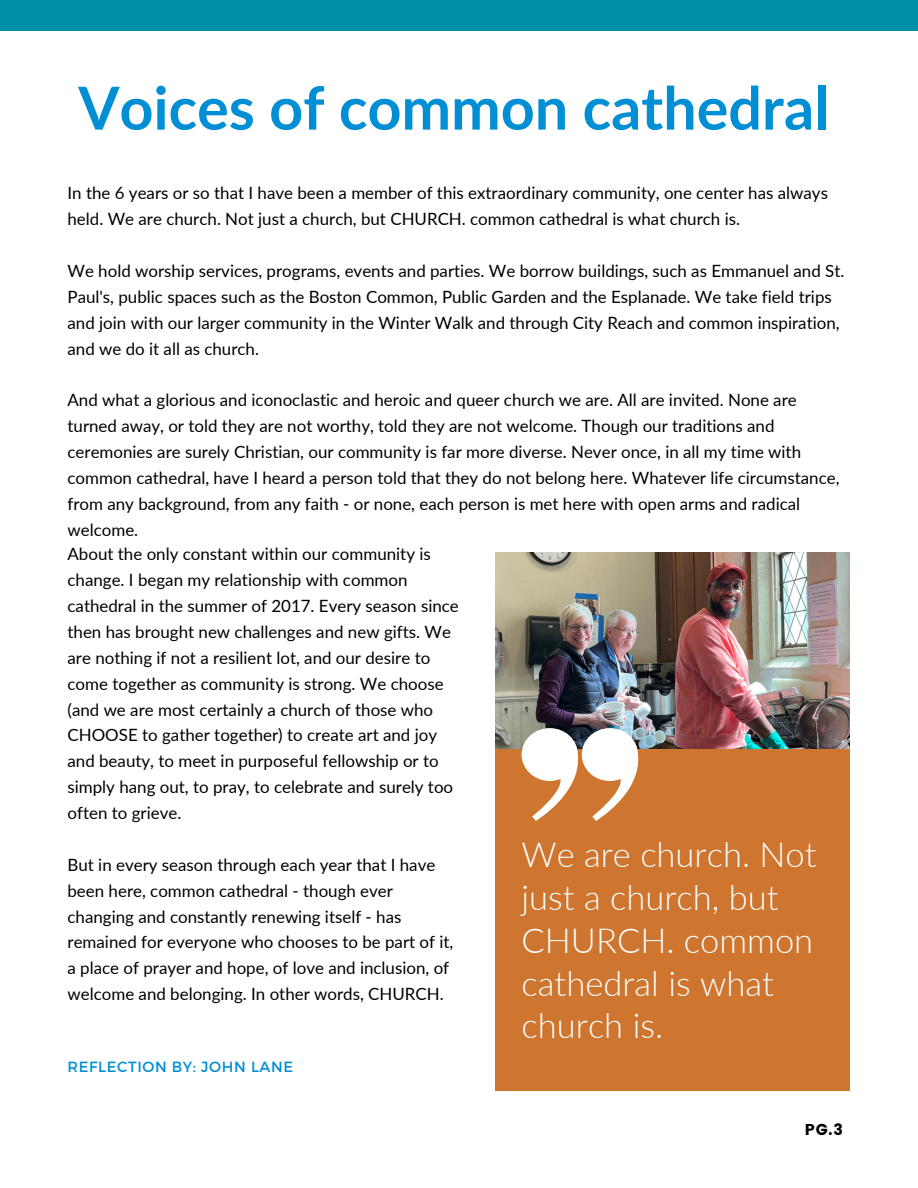
<style>
.page{position:relative;width:918px;height:1188px;background:#fff}
.page>*{position:absolute;margin:0;border:0;box-sizing:border-box;transform-origin:0 0}
.t1{font:700 59.25px "Lato";color:#008ed4}
.t2{font:300 34.5px/42.8px "Lato";color:#fff}
.t3{font:16.95px/25.8px "Lato";color:#000}
.t4{font:15.75px "Poppins";color:#000}
.t5{font:14.7px "Montserrat";letter-spacing:.045em;color:#008ed4}
</style>
<div class="page">
<div style="left:0;top:0;width:918px;height:31px;background:#008fa9"></div>
<div style="left:495px;top:740px;width:355px;height:350px;background:#ce752f"></div>
<img style="left:495px;top:553px;width:355px;height:196px">
<svg style="left:522px;top:728px;width:120px;height:93px"></svg>
<p class="t1" style="left:78px;top:71px;width:752px">Voices of common cathedral</p>
<p class="t3" style="left:68px;top:180px;width:762px">In the 6 years or so that I have been a member of this extraordinary community, one center has always held. We are church. Not just a church, but CHURCH. common cathedral is what church is.</p>
<p class="t3" style="left:68px;top:257px;width:778px">We hold worship services, programs, events and parties. We borrow buildings, such as Emmanuel and St.<br>Paul's, public spaces such as the Boston Common, Public Garden and the Esplanade. We take field trips and join with our larger community in the Winter Walk and through City Reach and common inspiration, and we do it all as church.</p>
<p class="t3" style="left:68px;top:387px;width:774px">And what a glorious and iconoclastic and heroic and queer church we are. All are invited. None are turned away, or told they are not worthy, told they are not welcome. Though our traditions and ceremonies are surely Christian, our community is far more diverse. Never once, in all my time with common cathedral, have I heard a person told that they do not belong here. Whatever life circumstance, from any background, from any faith - or none, each person is met here with open arms and radical welcome.</p>
<p class="t3" style="left:68px;top:541px;width:393px">About the only constant within our community is change. I began my relationship with common cathedral in the summer of 2017. Every season since then has brought new challenges and new gifts. We are nothing if not a resilient lot, and our desire to come together as community is strong. We choose (and we are most certainly a church of those who CHOOSE to gather together) to create art and joy and beauty, to meet in purposeful fellowship or to simply hang out, to pray, to celebrate and surely too often to grieve.</p>
<p class="t3" style="left:68px;top:851px;width:387px">But in every season through each year that I have been here, common cathedral - though ever changing and constantly renewing itself - has remained for everyone who chooses to be part of it, a place of prayer and hope, of love and inclusion, of welcome and belonging. In other words, CHURCH.</p>
<p class="t5" style="left:68px;top:1057px;width:227px">REFLECTION BY: JOHN LANE</p>
<p class="t2" style="left:522px;top:833px;width:297px">We are church. Not just a church, but<br>CHURCH. common cathedral is what church is.</p>
<p class="t4" style="left:805px;top:1120px;width:39px">PG.3</p>
</div>
